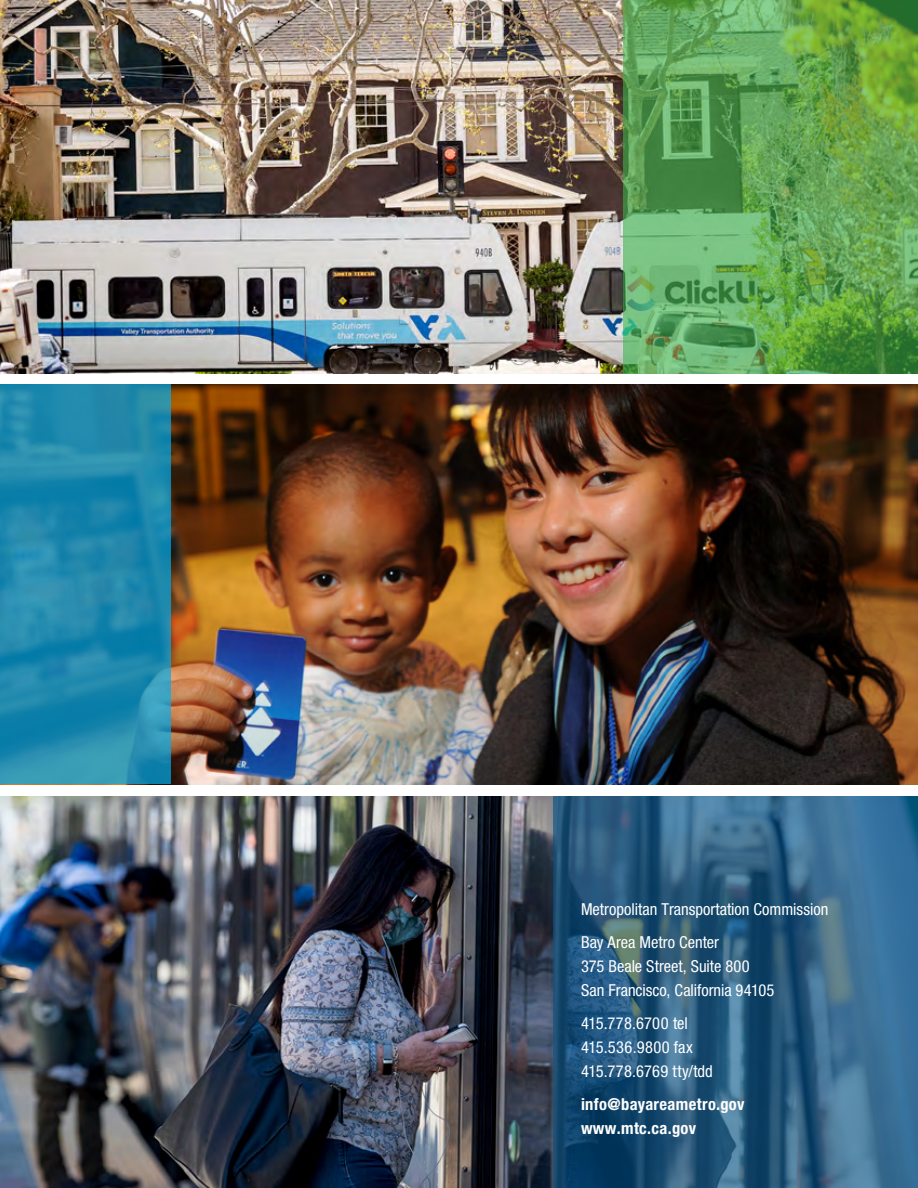
<style>
.page{position:relative;width:918px;height:1188px;background:#fff}
.page>*{position:absolute;margin:0;border:0;box-sizing:border-box;transform-origin:0 0}
.t1{font:condensed 16.5px "Helvetica Neue LT Std";color:#fff}
.t2{font:700 condensed 16.5px "Helvetica Neue LT Std";letter-spacing:.02em;color:#fff}
.t3{font:condensed 16.5px "Helvetica Neue LT Std";letter-spacing:.025em;color:#fff}
</style>
<div class="page">
<img style="left:0;top:0;width:623px;height:374px">
<img style="left:0;top:797px;width:554px;height:391px">
<svg style="left:554px;top:797px;width:364px;height:391px;background:#2d5f82"></svg>
<img style="left:171px;top:384px;width:747px;height:400px">
<svg style="left:0;top:384px;width:171px;height:400px;background:#2089ad"></svg>
<svg style="left:623px;top:0;width:295px;height:374px;background:#62a354"></svg>
<p class="t1" style="left:581px;top:900px;width:249px">Metropolitan Transportation Commission</p>
<p class="t1" style="left:581px;top:933px;width:140px">Bay Area Metro Center</p>
<p class="t1" style="left:581px;top:957px;width:170px">375 Beale Street, Suite 800</p>
<p class="t1" style="left:581px;top:981px;width:195px">San Francisco, California 94105</p>
<p class="t1" style="left:581px;top:1014px;width:108px">415.778.6700 tel</p>
<p class="t3" style="left:581px;top:1038px;width:113px">415.536.9800 fax</p>
<p class="t1" style="left:581px;top:1062px;width:133px">415.778.6769 tty/tdd</p>
<p class="t2" style="left:581px;top:1094px;width:165px">info@bayareametro.gov</p>
<p class="t2" style="left:581px;top:1118px;width:117px">www.mtc.ca.gov</p>
</div>
